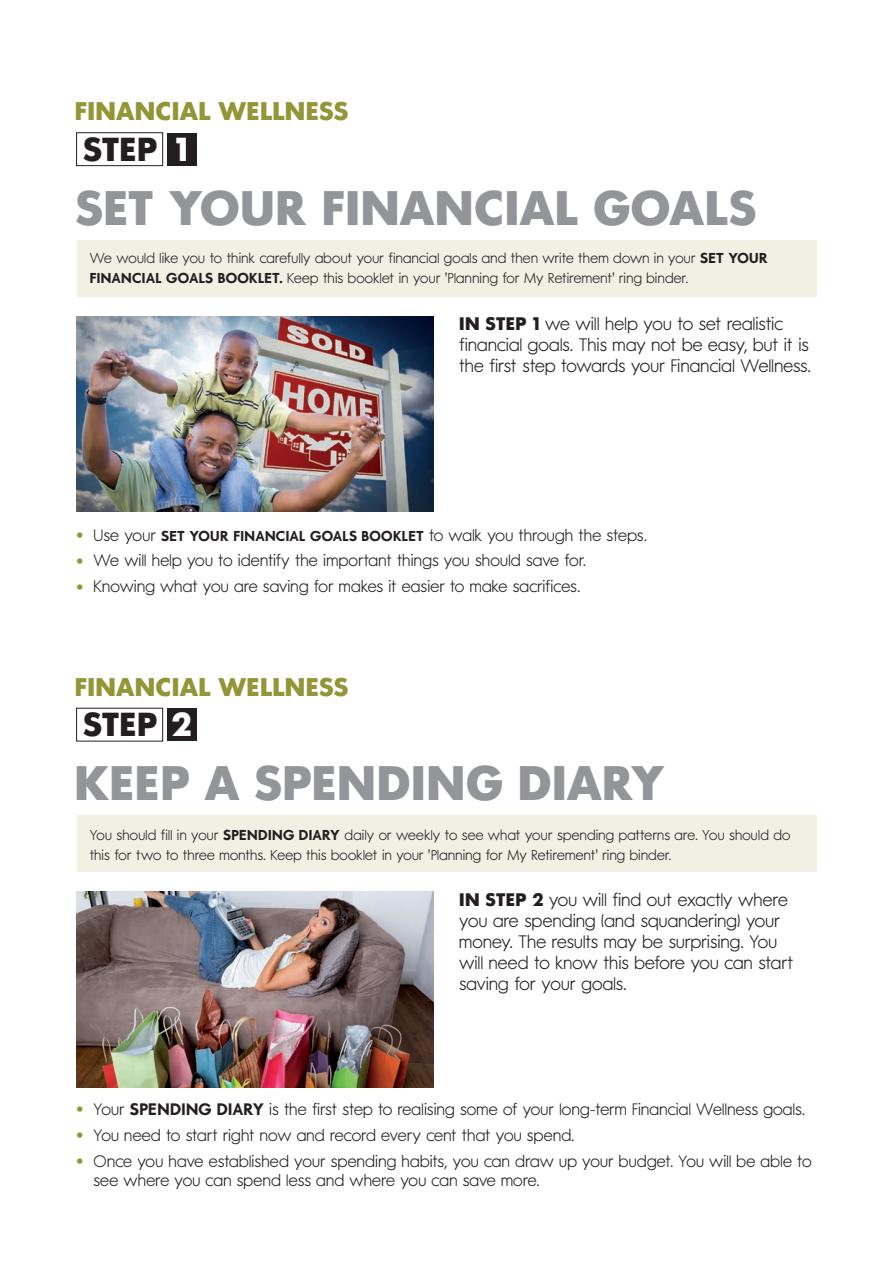
<style>
.page{position:relative;width:893px;height:1263px;background:#fff}
.page>*{position:absolute;margin:0;border:0;box-sizing:border-box;transform-origin:0 0}
.t1{font:700 48px "W Futura";letter-spacing:.005em;color:#939598}
.t2{font:700 33px "W Futura";letter-spacing:-.015em;color:#231f20}
.t3{font:700 33px "W Futura";color:#fff}
.t4{font:700 25.35px "W Futura";color:#939536}
.t5{font:300 18px/21px "W Futura";letter-spacing:.01em;color:#231f20}
.t6{font:300 16.5px/19.5px "W Futura";letter-spacing:.015em;color:#231f20}
.Text{font:300 14.25px/19.5px "W Futura";letter-spacing:.02em;color:#231f20}
.s1{font-weight:600}
.s2{font-weight:700}
.s3{font-size:22.5px;color:#939536}
.s4{font-weight:600;font-size:14.25px}
.s5{color:#fff}
</style>
<div class="page">
<div style="left:76px;top:132px;width:87px;height:34px;border:1px solid #231f20"></div>
<div style="left:167px;top:133px;width:30px;height:33px;background:#231f20"></div>
<img style="left:77px;top:316px;width:357px;height:196px">
<div style="left:77px;top:240px;width:739px;height:56px;background:#f1f0e3"></div>
<div style="left:167px;top:708px;width:30px;height:33px;background:#231f20"></div>
<img style="left:77px;top:892px;width:357px;height:195px">
<div style="left:77px;top:816px;width:739px;height:56px;background:#f1f0e3"></div>
<p class="t4" style="left:75px;top:96px;width:275px">FINANCIAL WELLNESS</p>
<p class="t2" style="left:83px;top:129px;width:76px">STEP</p>
<p class="t3" style="left:175px;top:129px;width:14px">1</p>
<p class="t1" style="left:75px;top:178px;width:682px">SET YOUR FINANCIAL GOALS</p>
<p class="Text" style="left:90px;top:249px;width:680px">We would like you to think carefully about your financial goals and then write them down in your <span class="s1">SET YOUR<br>FINANCIAL GOALS BOOKLET.</span> Keep this booklet in your 'Planning for My Retirement' ring binder.</p>
<p class="t5" style="left:459px;top:314px;width:353px"><span class="s2">IN STEP 1</span> we will help you to set realistic financial goals. This may not be easy, but it is the first step towards your Financial Wellness.</p>
<p class="t6" style="left:77px;top:525px;width:572px"><span class="s3">•</span> Use your <span class="s4">SET YOUR FINANCIAL GOALS BOOKLET</span> to walk you through the steps.</p>
<p class="t6" style="left:77px;top:551px;width:511px"><span class="s3">•</span> We will help you to identify the important things you should save for.</p>
<p class="t6" style="left:77px;top:577px;width:505px"><span class="s3">•</span> Knowing what you are saving for makes it easier to make sacrifices.</p>
<p class="t4" style="left:75px;top:671px;width:275px">FINANCIAL WELLNESS</p>
<p class="t2" style="left:83px;top:704px;width:110px">STEP <span class="s5">2</span></p>
<p class="t1" style="left:74px;top:753px;width:592px">KEEP A SPENDING DIARY</p>
<p class="Text" style="left:90px;top:825px;width:702px">You should fill in your <span class="s1">SPENDING DIARY</span> daily or weekly to see what your spending patterns are. You should do this for two to three months. Keep this booklet in your 'Planning for My Retirement' ring binder.</p>
<p class="t5" style="left:459px;top:889px;width:335px"><span class="s2">IN STEP 2</span> you will find out exactly where you are spending (and squandering) your money. The results may be surprising. You will need to know this before you can start saving for your goals.</p>
<p class="t6" style="left:77px;top:1100px;width:730px"><span class="s3">•</span> Your <span class="s1">SPENDING DIARY</span> is the first step to realising some of your long-term Financial Wellness goals.</p>
<p class="t6" style="left:77px;top:1125px;width:499px"><span class="s3">•</span> You need to start right now and record every cent that you spend.</p>
<p class="t6" style="left:94px;top:1151px;width:719px;text-indent:-17px"><span class="s3">•</span> Once you have established your spending habits, you can draw up your budget. You will be able to see where you can spend less and where you can save more.</p>
</div>
